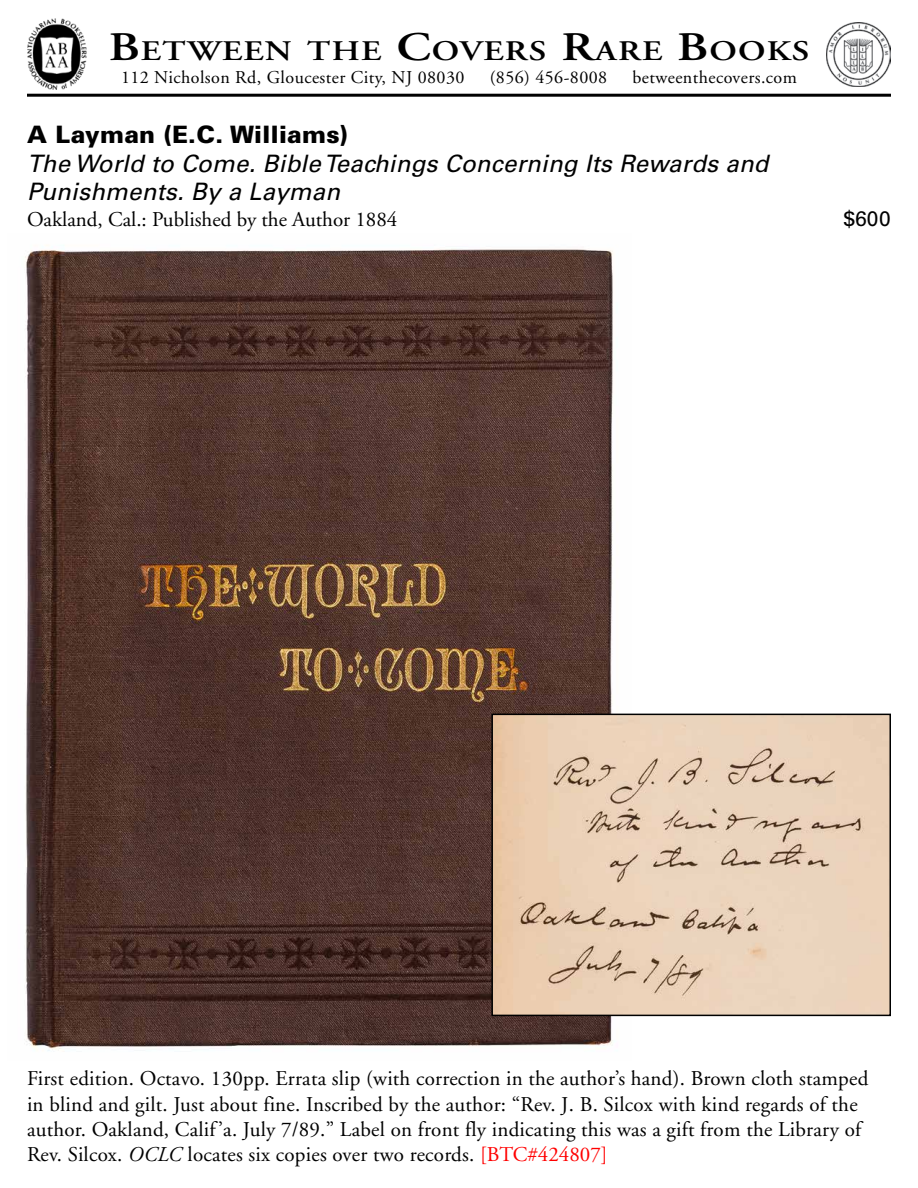
<style>
.page{position:relative;width:918px;height:1188px;background:#fff}
.page>*{position:absolute;margin:0;border:0;box-sizing:border-box;transform-origin:0 0}
.t1{font:600 28.35px "Adobe Garamond";letter-spacing:.035em;color:#000;scale:1.22 1}
.t2{font:italic 24px/28.8px "Univers";letter-spacing:.01em;color:#000}
.t3{font:900 24px "Univers";letter-spacing:.01em;color:#000}
.t4{font:21px/25.2px "Adobe Garamond";letter-spacing:.01em;color:#000}
.t5{font:21px "Univers";color:#000}
.t6{font:18px "Adobe Garamond";letter-spacing:.025em;color:#000}
.s1{font-size:40.5px}
.s2{font-style:italic}
.s3{color:#f00}
</style>
<div class="page">
<img style="left:826px;top:22px;width:65px;height:65px">
<img style="left:27px;top:19px;width:60px;height:71px">
<hr style="left:27px;top:94px;width:864px;height:3px;background:#000">
<img style="left:25px;top:245px;width:606px;height:806px">
<img style="left:494px;top:717px;width:394px;height:296px">
<div style="left:491px;top:714px;width:400px;height:302px;border:2px solid #000"></div>
<h1 class="t1" style="left:109px;top:35px;width:576px"><span class="s1">B</span>ETWEEN THE <span class="s1">C</span>OVERS <span class="s1">R</span>ARE <span class="s1">B</span>OOKS</h1>
<p class="t6" style="left:121px;top:67px;width:345px">112 Nicholson Rd, Gloucester City, NJ 08030</p>
<p class="t6" style="left:490px;top:67px;width:119px">(856) 456-8008</p>
<p class="t6" style="left:633px;top:67px;width:166px">betweenthecovers.com</p>
<p class="t3" style="left:27px;top:119px;width:322px">A Layman (E.C. Williams)</p>
<p class="t2" style="left:27px;top:149px;width:743px">The World to Come. Bible Teachings Concerning Its Rewards and<br>Punishments. By a Layman</p>
<p class="t4" style="left:27px;top:207px;width:372px">Oakland, Cal.: Published by the Author 1884</p>
<p class="t5" style="left:843px;top:206px;width:49px">$600</p>
<p class="t4" style="left:27px;top:1067px;width:843px">First edition. Octavo. 130pp. Errata slip (with correction in the author’s hand). Brown cloth stamped in blind and gilt. Just about fine. Inscribed by the author: “Rev. J. B. Silcox with kind regards of the author. Oakland, Calif’a. July 7/89.” Label on front fly indicating this was a gift from the Library of Rev. Silcox. <span class="s2">OCLC</span> locates six copies over two records. <span class="s3">[BTC#424807]</span></p>
</div>
